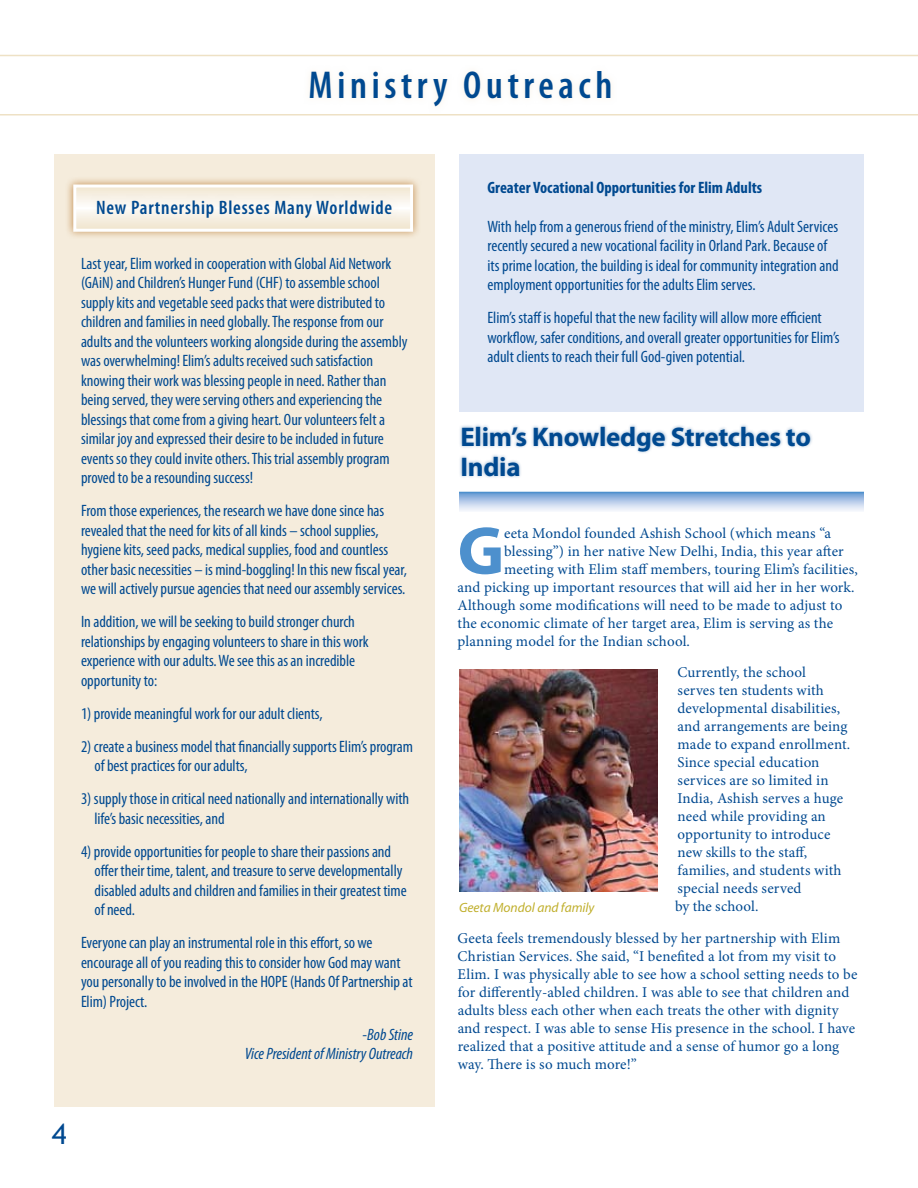
<style>
.page{position:relative;width:918px;height:1188px;background:#fff}
.page>*{position:absolute;margin:0;border:0;box-sizing:border-box;transform-origin:0 0}
.t1{font:700 68.4px "Myriad Pro";color:#4d90cd}
.t2{font:600 condensed 39px "Myriad Pro";letter-spacing:.12em;color:#004990}
.t3{font:28.5px "Trebuchet MS";color:#004990}
.t4{font:700 27px/30px "Myriad Pro";letter-spacing:-.01em;color:#004990}
.t5{font:600 condensed 19.5px "Myriad Pro";letter-spacing:.04em;color:#004990}
.t6{font:condensed 16.5px/19.5px "Myriad Pro";letter-spacing:-.005em;color:#004990}
.t7{font:700 condensed 16.5px "Myriad Pro";color:#004990}
.t8{font:italic condensed 16.5px/19.5px "Myriad Pro";letter-spacing:-.005em;color:#004990;text-align:right}
.t9{font:15px/18px "Minion Pro";letter-spacing:.01em;color:#004990}
.t10{font:italic 13.5px "Myriad Pro";letter-spacing:-.005em;color:#c0af2c}
</style>
<div class="page">
<div style="left:458px;top:424px;width:420px;height:92px;background:#004990;opacity:.4"></div>
<svg style="left:459px;top:493px;width:405px;height:19px;background:#b9ceea"></svg>
<hr style="left:459px;top:492px;width:405px;height:1px;background:#4d90cd">
<div style="left:54px;top:154px;width:381px;height:953px;background:#f5ecdc"></div>
<div style="left:65px;top:176px;width:363px;height:72px;background:#b67327;opacity:.75"></div>
<svg style="left:77px;top:188px;width:332px;height:40px"></svg>
<div style="left:73px;top:184px;width:340px;height:48px;border:3px solid #fff"></div>
<div style="left:90px;top:193px;width:357px;height:43px;background:#f5ecdc;opacity:.75"></div>
<div style="left:459px;top:154px;width:405px;height:258px;background:#e0e7f5"></div>
<img style="left:459px;top:669px;width:198px;height:223px">
<hr style="left:0;top:55px;width:918px;height:1px;background:#eee1c5">
<hr style="left:0;top:114px;width:918px;height:2px;background:#eee1c5">
<h2 class="t2" style="left:309px;top:64px;width:305px">Ministry Outreach</h2>
<p class="t5" style="left:96px;top:197px;width:298px">New Partnership Blesses Many Worldwide</p>
<p class="t6" style="left:81px;top:253px;width:328px">Last year, Elim worked in cooperation with Global Aid Network (GAiN) and Children’s Hunger Fund (CHF) to assemble school supply kits and vegetable seed packs that were distributed to children and families in need globally. The response from our adults and the volunteers working alongside during the assembly was overwhelming! Elim’s adults received such satisfaction knowing their work was blessing people in need. Rather than being served, they were serving others and experiencing the blessings that come from a giving heart. Our volunteers felt a similar joy and expressed their desire to be included in future events so they could invite others. This trial assembly program proved to be a resounding success!</p>
<p class="t6" style="left:81px;top:501px;width:327px">From those experiences, the research we have done since has revealed that the need for kits of all kinds – school supplies, hygiene kits, seed packs, medical supplies, food and countless other basic necessities – is mind-boggling! In this new fiscal year, we will actively pursue agencies that need our assembly services.</p>
<p class="t6" style="left:81px;top:612px;width:289px">In addition, we will be seeking to build stronger church relationships by engaging volunteers to share in this work experience with our adults. We see this as an incredible opportunity to:</p>
<p class="t6" style="left:81px;top:704px;width:243px">1) provide meaningful work for our adult clients,</p>
<p class="t6" style="left:94px;top:737px;width:320px;text-indent:-13px">2) create a business model that financially supports Elim’s program of best practices for our adults,</p>
<p class="t6" style="left:94px;top:789px;width:316px;text-indent:-13px">3) supply those in critical need nationally and internationally with life’s basic necessities, and</p>
<p class="t6" style="left:94px;top:842px;width:314px;text-indent:-13px">4) provide opportunities for people to share their passions and offer their time, talent, and treasure to serve developmentally disabled adults and children and families in their greatest time of need.</p>
<p class="t6" style="left:81px;top:933px;width:333px">Everyone can play an instrumental role in this effort, so we encourage all of you reading this to consider how God may want you personally to be involved in the HOPE (Hands Of Partnership at Elim) Project.</p>
<p class="t8" style="left:245px;top:1025px;width:170px">-Bob Stine<br>Vice President of Ministry Outreach</p>
<h3 class="t3" style="left:52px;top:1117px;width:16px">4</h3>
<p class="t7" style="left:488px;top:177px;width:276px">Greater Vocational Opportunities for Elim Adults</p>
<p class="t6" style="left:488px;top:216px;width:353px">With help from a generous friend of the ministry, Elim’s Adult Services recently secured a new vocational facility in Orland Park. Because of its prime location, the building is ideal for community integration and employment opportunities for the adults Elim serves.</p>
<p class="t6" style="left:488px;top:308px;width:354px">Elim’s staff is hopeful that the new facility will allow more efficient workflow, safer conditions, and overall greater opportunities for Elim’s adult clients to reach their full God-given potential.</p>
<h3 class="t4" style="left:460px;top:421px;width:352px">Elim’s Knowledge Stretches to<br>India</h3>
<h1 class="t1" style="left:458px;top:506px;width:48px">G</h1>
<p class="t9" style="left:504px;top:524px;width:328px">eeta Mondol founded Ashish School (which means “a</p>
<p class="t9" style="left:504px;top:542px;width:341px">blessing”) in her native New Delhi, India, this year after</p>
<p class="t9" style="left:504px;top:560px;width:355px">meeting with Elim staff members, touring Elim’s facilities,</p>
<p class="t9" style="left:458px;top:578px;width:398px">and picking up important resources that will aid her in her work.</p>
<p class="t9" style="left:458px;top:596px;width:386px">Although some modifications will need to be made to adjust to</p>
<p class="t9" style="left:458px;top:614px;width:377px">the economic climate of her target area, Elim is serving as the</p>
<p class="t9" style="left:458px;top:632px;width:234px">planning model for the Indian school.</p>
<p class="t9" style="left:678px;top:664px;width:130px">Currently, the school</p>
<p class="t9" style="left:678px;top:682px;width:148px">serves ten students with</p>
<p class="t9" style="left:678px;top:700px;width:164px">developmental disabilities,</p>
<p class="t9" style="left:678px;top:718px;width:172px">and arrangements are being</p>
<p class="t9" style="left:678px;top:736px;width:174px">made to expand enrollment.</p>
<p class="t9" style="left:678px;top:754px;width:143px">Since special education</p>
<p class="t9" style="left:678px;top:772px;width:153px">services are so limited in</p>
<p class="t9" style="left:678px;top:790px;width:167px">India, Ashish serves a huge</p>
<p class="t9" style="left:678px;top:808px;width:150px">need while providing an</p>
<p class="t9" style="left:678px;top:826px;width:154px">opportunity to introduce</p>
<p class="t9" style="left:739px;top:844px;width:69px">to the staff,</p>
<p class="t9" style="left:678px;top:862px;width:165px">families, and students with</p>
<p class="t9" style="left:678px;top:880px;width:125px">special needs served</p>
<p class="t9" style="left:675px;top:898px;width:85px">by the school.</p>
<p class="t9" style="left:458px;top:929px;width:401px">Geeta feels tremendously blessed by her partnership with Elim Christian Services. She said, “I benefited a lot from my visit to Elim. I was physically able to see how a school setting needs to be for differently-abled children. I was able to see that children and adults bless each other when each treats the other with dignity and respect. I was able to sense His presence in the school. I have realized that a positive attitude and a sense of humor go a long way. There is so much more!”</p>
<p class="t10" style="left:459px;top:899px;width:137px">Geeta Mondol and family</p>
</div>
